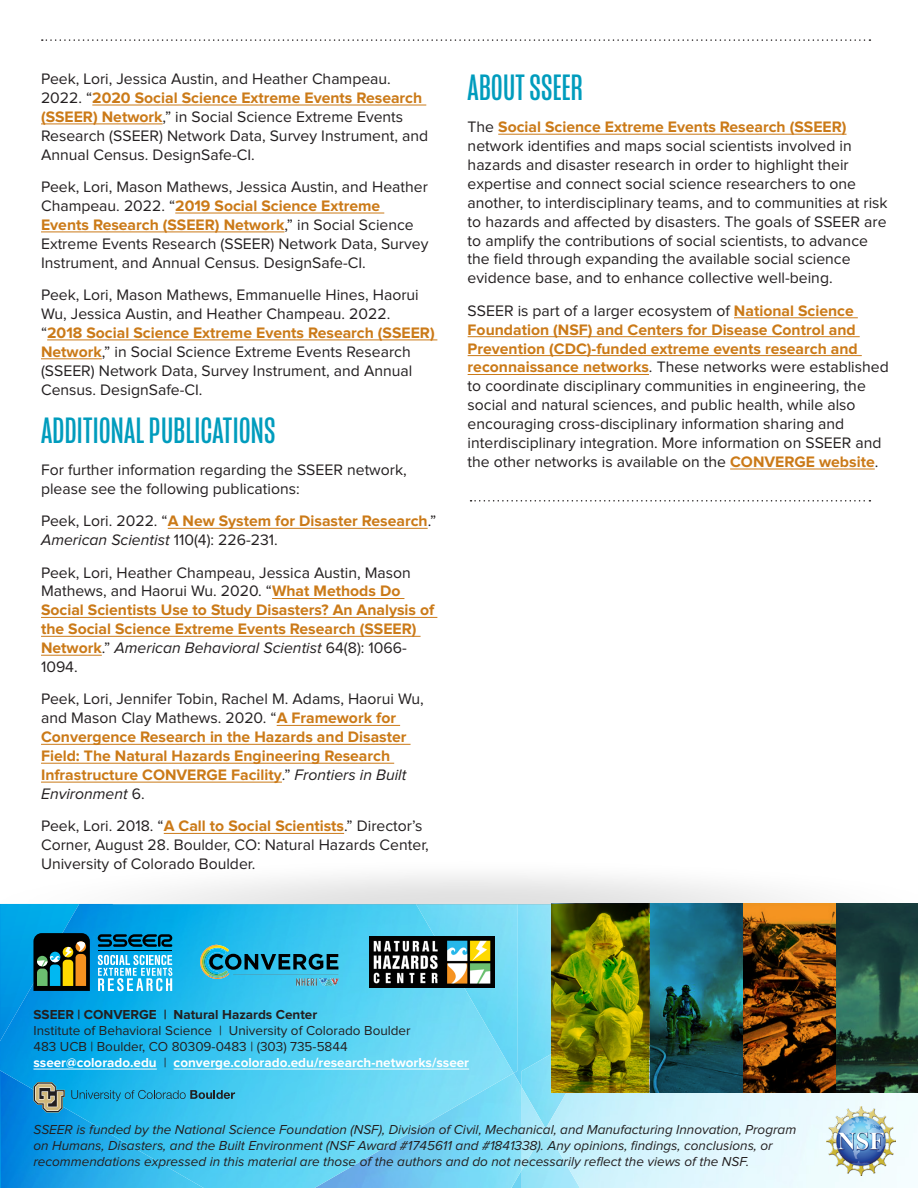
<style>
.page{position:relative;width:918px;height:1188px;background:#fff}
.page>*{position:absolute;margin:0;border:0;box-sizing:border-box;transform-origin:0 0}
.t1{font:37.5px "Mongoose";letter-spacing:.01em;color:#009cbd}
.t2{font:15.75px/18.9px "Proxima Nova";color:#231f20}
.t3{font:700 15.75px/18.9px "Proxima Nova";color:#cb7a18}
.t4{font:italic 13.5px/16.2px "Proxima Nova";color:#231f20}
.t5{font:13.5px/16.2px "Proxima Nova";color:#231f20}
.t6{font:700 13.5px "Proxima Nova";color:#231f20}
.s1{font-weight:700;color:#cb7a18}
.s2{font-style:italic}
.s3{font-weight:400;color:#231f20}
.s4{font-weight:400;font-style:italic;color:#231f20}
.s5{font-weight:700;color:#fff}
</style>
<div class="page">
<img style="left:0;top:905px;width:1px;height:134px">
<img style="left:0;top:1039px;width:1px;height:149px">
<img style="left:517px;top:905px;width:35px;height:168px">
<img style="left:514px;top:1073px;width:8px;height:115px">
<img style="left:522px;top:1021px;width:24px;height:66px">
<img style="left:546px;top:922px;width:372px;height:266px">
<img style="left:522px;top:1087px;width:24px;height:83px">
<img style="left:514px;top:905px;width:3px;height:168px">
<img style="left:1px;top:905px;width:513px;height:283px">
<img style="left:0;top:875px;width:918px;height:30px">
<svg style="left:71px;top:1090px;width:164px;height:11px;background:#2697be"></svg>
<svg style="left:33px;top:1082px;width:32px;height:31px"></svg>
<img style="left:319px;top:978px;width:20px;height:8px">
<svg style="left:200px;top:945px;width:138px;height:34px;background:#3198b1"></svg>
<svg style="left:836px;top:904px;width:82px;height:189px;background:#234c3f"></svg>
<svg style="left:742px;top:904px;width:94px;height:189px;background:#6a3b0c"></svg>
<hr style="left:33px;top:1069px;width:124px;height:1px;background:#fff">
<hr style="left:174px;top:1069px;width:295px;height:1px;background:#fff">
<svg style="left:649px;top:904px;width:93px;height:189px;background:#195e69"></svg>
<svg style="left:552px;top:904px;width:97px;height:189px;background:#747900"></svg>
<img style="left:826px;top:1107px;width:69px;height:69px">
<img style="left:370px;top:936px;width:124px;height:52px">
<svg style="left:33px;top:933px;width:57px;height:58px;background:#47512f"></svg>
<hr style="left:98px;top:950px;width:74px;height:1px;background:#000">
<svg style="left:98px;top:934px;width:74px;height:13px"></svg>
<svg style="left:98px;top:955px;width:74px;height:36px"></svg>
<hr style="left:92px;top:105px;width:334px;height:1px;background:#cb7a18">
<hr style="left:41px;top:124px;width:122px;height:1px;background:#cb7a18">
<hr style="left:175px;top:213px;width:209px;height:1px;background:#cb7a18">
<hr style="left:41px;top:232px;width:243px;height:1px;background:#cb7a18">
<hr style="left:47px;top:340px;width:390px;height:1px;background:#cb7a18">
<hr style="left:41px;top:359px;width:61px;height:1px;background:#cb7a18">
<hr style="left:168px;top:528px;width:260px;height:1px;background:#cb7a18">
<hr style="left:272px;top:598px;width:132px;height:1px;background:#cb7a18">
<hr style="left:41px;top:617px;width:396px;height:1px;background:#cb7a18">
<hr style="left:41px;top:636px;width:380px;height:1px;background:#cb7a18">
<hr style="left:41px;top:655px;width:61px;height:1px;background:#cb7a18">
<hr style="left:277px;top:725px;width:123px;height:1px;background:#cb7a18">
<hr style="left:41px;top:744px;width:370px;height:1px;background:#cb7a18">
<hr style="left:41px;top:763px;width:353px;height:1px;background:#cb7a18">
<hr style="left:41px;top:782px;width:241px;height:1px;background:#cb7a18">
<hr style="left:164px;top:833px;width:180px;height:1px;background:#cb7a18">
<hr style="left:498px;top:134px;width:349px;height:1px;background:#cb7a18">
<hr style="left:734px;top:318px;width:124px;height:1px;background:#cb7a18">
<hr style="left:468px;top:336px;width:392px;height:1px;background:#cb7a18">
<hr style="left:468px;top:355px;width:394px;height:1px;background:#cb7a18">
<hr style="left:468px;top:374px;width:181px;height:1px;background:#cb7a18">
<hr style="left:730px;top:469px;width:145px;height:1px;background:#cb7a18">
<svg style="left:42px;top:39px;width:828px;height:2px"></svg>
<svg style="left:471px;top:500px;width:399px;height:2px"></svg>
<p class="t2" style="left:41px;top:70px;width:389px">Peek, Lori, Jessica Austin, and Heather Champeau.<br>2022. “<span class="s1">2020 Social Science Extreme Events Research (SSEER) Network</span>,” in Social Science Extreme Events Research (SSEER) Network Data, Survey Instrument, and Annual Census. DesignSafe-CI.</p>
<p class="t2" style="left:41px;top:178px;width:389px">Peek, Lori, Mason Mathews, Jessica Austin, and Heather Champeau. 2022. “<span class="s1">2019 Social Science Extreme Events Research (SSEER) Network</span>,” in Social Science Extreme Events Research (SSEER) Network Data, Survey Instrument, and Annual Census. DesignSafe-CI.</p>
<p class="t2" style="left:41px;top:286px;width:395px">Peek, Lori, Mason Mathews, Emmanuelle Hines, Haorui Wu, Jessica Austin, and Heather Champeau. 2022. “<span class="s1">2018 Social Science Extreme Events Research (SSEER)<br>Network</span>,” in Social Science Extreme Events Research (SSEER) Network Data, Survey Instrument, and Annual Census. DesignSafe-CI.</p>
<p class="t1" style="left:41px;top:409px;width:236px">ADDITIONAL PUBLICATIONS</p>
<p class="t2" style="left:41px;top:461px;width:367px">For further information regarding the SSEER network, please see the following publications:</p>
<p class="t2" style="left:41px;top:512px;width:397px">Peek, Lori. 2022. “<span class="s1">A New System for Disaster Research</span>.”<br><span class="s2">American Scientist</span> 110(4): 226-231.</p>
<p class="t3" style="left:41px;top:564px;width:395px"><span class="s3">Peek, Lori, Heather Champeau, Jessica Austin, Mason Mathews, and Haorui Wu. 2020. “</span>What Methods Do Social Scientists Use to Study Disasters? An Analysis of the Social Science Extreme Events Research (SSEER)<br>Network<span class="s3">.”</span> <span class="s4">American Behavioral Scientist</span> <span class="s3">64(8): 1066- 1094.</span></p>
<p class="t3" style="left:41px;top:690px;width:384px"><span class="s3">Peek, Lori, Jennifer Tobin, Rachel M. Adams, Haorui Wu, and Mason Clay Mathews. 2020. “</span>A Framework for Convergence Research in the Hazards and Disaster Field: The Natural Hazards Engineering Research Infrastructure CONVERGE Facility<span class="s3">.”</span> <span class="s4">Frontiers in Built Environment</span> <span class="s3">6.</span></p>
<p class="t2" style="left:41px;top:817px;width:389px">Peek, Lori. 2018. “<span class="s1">A Call to Social Scientists</span>.” Director’s<br>Corner, August 28. Boulder, CO: Natural Hazards Center,<br>University of Colorado Boulder.</p>
<p class="t1" style="left:468px;top:66px;width:117px">ABOUT SSEER</p>
<p class="t2" style="left:468px;top:118px;width:422px">The <span class="s1">Social Science Extreme Events Research (SSEER) </span>network identifies and maps social scientists involved in hazards and disaster research in order to highlight their expertise and connect social science researchers to one another, to interdisciplinary teams, and to communities at risk to hazards and affected by disasters. The goals of SSEER are to amplify the contributions of social scientists, to advance the field through expanding the available social science evidence base, and to enhance collective well-being.</p>
<p class="t2" style="left:468px;top:302px;width:423px">SSEER is part of a larger ecosystem of <span class="s1">National Science Foundation (NSF) and Centers for Disease Control and Prevention (CDC)-funded extreme events research and reconnaissance networks</span>. These networks were established to coordinate disciplinary communities in engineering, the social and natural sciences, and public health, while also encouraging cross-disciplinary information sharing and interdisciplinary integration. More information on SSEER and the other networks is available on the <span class="s1">CONVERGE website</span>.</p>
<p class="t6" style="left:33px;top:1008px;width:285px">SSEER | CONVERGE | Natural Hazards Center</p>
<p class="t5" style="left:33px;top:1023px;width:437px">Institute of Behavioral Science | University of Colorado Boulder<br>483 UCB | Boulder, CO 80309-0483 | (303) 735-5844 <span class="s5">sseer@colorado.edu</span> | <span class="s5">converge.colorado.edu/research-networks/sseer</span></p>
<p class="t4" style="left:33px;top:1122px;width:764px">SSEER is funded by the National Science Foundation (NSF), Division of Civil, Mechanical, and Manufacturing Innovation, Program on Humans, Disasters, and the Built Environment (NSF Award #1745611 and #1841338). Any opinions, findings, conclusions, or recommendations expressed in this material are those of the authors and do not necessarily reflect the views of the NSF.</p>
</div>
